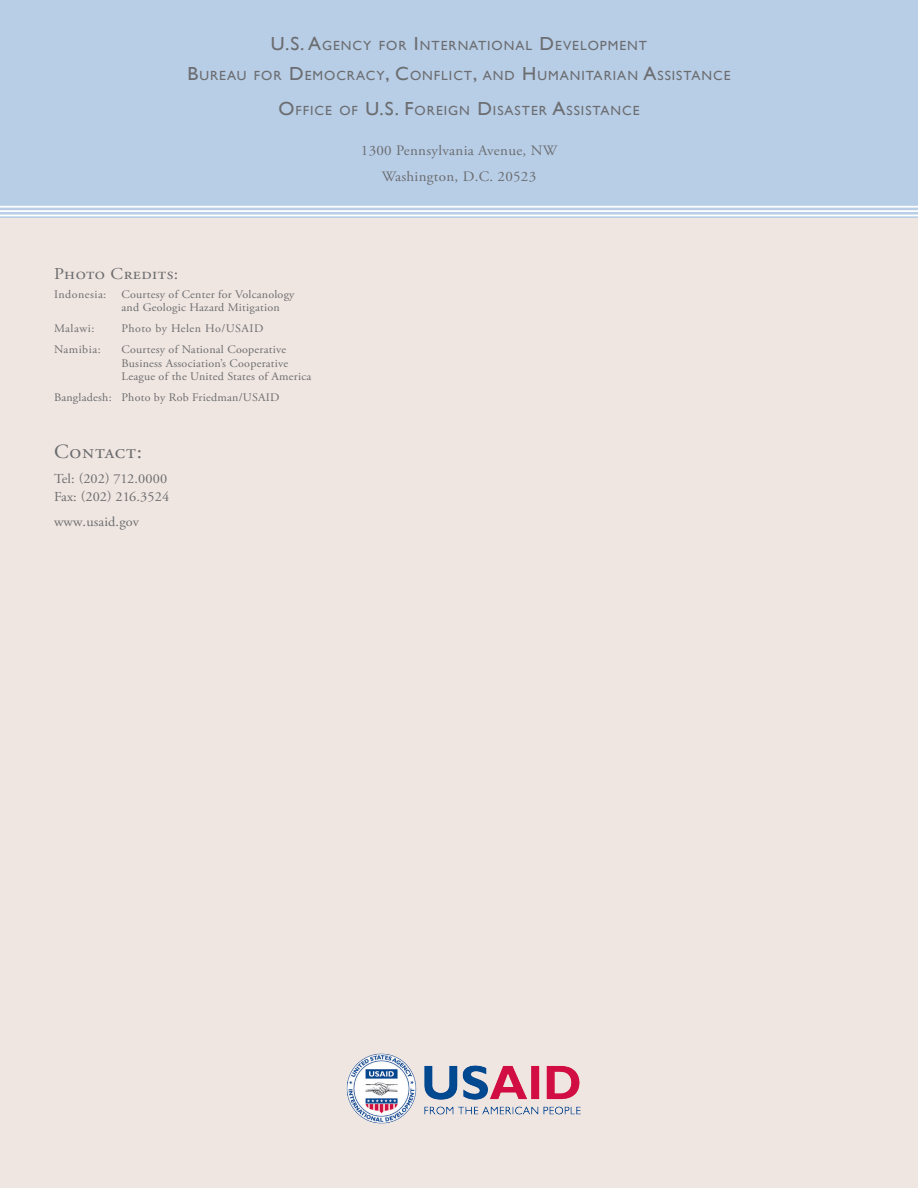
<style>
.page{position:relative;width:918px;height:1188px;background:#f0e6e1}
.page>*{position:absolute;margin:0;border:0;box-sizing:border-box;transform-origin:0 0}
.body{font:20.1px "Adobe Garamond Pro";letter-spacing:.04em;color:#6c6d70;scale:1.04 1}
.body-2{font:16.5px "Adobe Garamond Pro";letter-spacing:.025em;color:#6c6d70;scale:1.09 1}
.body-3{font:14.4px "Adobe Garamond Pro";letter-spacing:.02em;color:#6c6d70;scale:1.04 1}
.body-4{font:13.65px "Adobe Garamond Pro";letter-spacing:.01em;color:#6c6d70;scale:1.04 1}
.body-5{font:13.2px "Gill Sans";letter-spacing:.07em;color:#6c6d70}
.body-6{font:11.55px/13.5px "Adobe Garamond Pro";letter-spacing:.02em;color:#6c6d70;scale:1.04 1}
.body-7{font:11.55px "Adobe Garamond Pro";letter-spacing:.04em;color:#6c6d70;scale:1.04 1}
.s1{font-size:18.9px}
</style>
<div class="page">
<div style="left:0;top:0;width:918px;height:218px;background:#b8cee7"></div>
<hr style="left:0;top:206px;width:918px;height:2px;background:#fff">
<hr style="left:0;top:210px;width:918px;height:2px;background:#fff">
<hr style="left:0;top:215px;width:918px;height:1px;background:#fff">
<img style="left:346px;top:1053px;width:235px;height:71px">
<p class="body-5" style="left:271px;top:38px;width:378px"><span class="s1">U.S. A</span>GENCY FOR <span class="s1">I</span>NTERNATIONAL <span class="s1">D</span>EVELOPMENT</p>
<p class="body-5" style="left:187px;top:68px;width:50px"><span class="s1">B</span>UREAU</p>
<p class="body-5" style="left:254px;top:68px;width:411px">FOR <span class="s1">D</span>EMOCRACY<span class="s1">, C</span>ONFLICT<span class="s1">,</span> AND <span class="s1">H</span>UMANITARIAN <span class="s1">A</span>SSIS</p>
<p class="body-5" style="left:684px;top:68px;width:49px">TANCE</p>
<p class="body-5" style="left:278px;top:103px;width:223px"><span class="s1">O</span>FFICE OF <span class="s1">U.S. F</span>OREIGN <span class="s1">D</span>ISAS</p>
<p class="body-5" style="left:522px;top:103px;width:52px">TER <span class="s1">A</span>SSIS</p>
<p class="body-5" style="left:593px;top:103px;width:49px">TANCE</p>
<p class="body-3" style="left:361px;top:142px;width:190px">1300 Pennsylvania Avenue, NW</p>
<p class="body-3" style="left:382px;top:168px;width:150px">Washington, D.C. 20523</p>
<p class="body-2" style="left:54px;top:264px;width:116px">Photo Credits:</p>
<p class="body-6" style="left:54px;top:288px;width:52px">Indonesia:</p>
<p class="body-6" style="left:122px;top:288px;width:168px">Courtesy of Center for Volcanology and Geologic Hazard Mitigation</p>
<p class="body-6" style="left:54px;top:322px;width:40px">Malawi:</p>
<p class="body-7" style="left:122px;top:322px;width:138px">Photo by Helen Ho/USAID</p>
<p class="body-6" style="left:54px;top:343px;width:46px">Namibia:</p>
<p class="body-6" style="left:122px;top:343px;width:184px">Courtesy of National Cooperative<br>Business Association’s Cooperative<br>League of the United States of America</p>
<p class="body-6" style="left:54px;top:391px;width:218px">Bangladesh: Photo by Rob Friedman/USAID</p>
<p class="body" style="left:54px;top:440px;width:86px">Contact:</p>
<p class="body-4" style="left:54px;top:471px;width:110px">Tel: (202) 712.0000</p>
<p class="body-4" style="left:54px;top:489px;width:112px">Fax: (202) 216.3524</p>
<p class="body-4" style="left:54px;top:513px;width:83px">www.usaid.gov</p>
</div>
